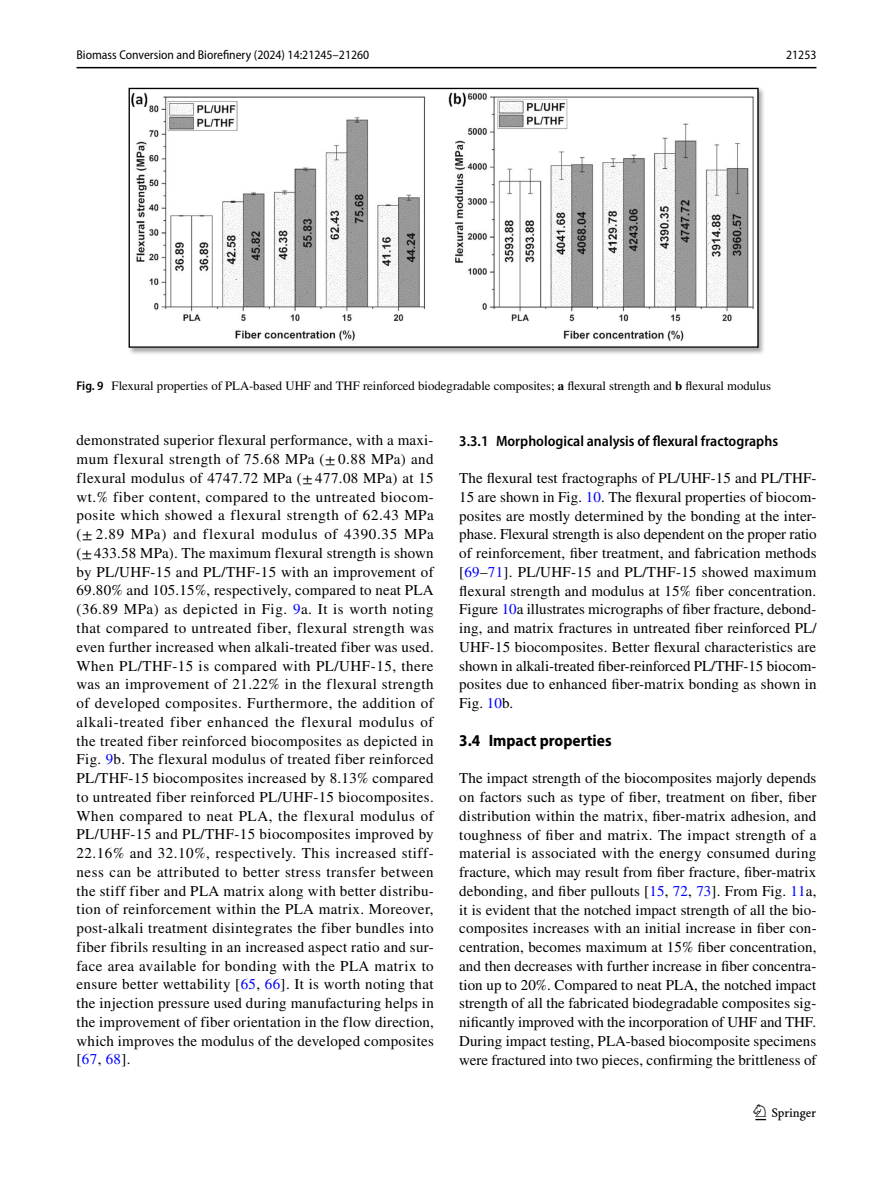
<style>
.page{position:relative;width:893px;height:1187px;background:#fff}
.page>*{position:absolute;margin:0;border:0;box-sizing:border-box;transform-origin:0 0}
.t1{font:22.5px "Springnew Regular 3";color:#000}
.t2{font:700 semi-condensed 16.5px "Myriad Pro";color:#000}
.t3{font:15px/18.8px "STIX";letter-spacing:.01em;color:#000;text-align:justify}
.t4{font:600 semi-condensed 15px "Myriad Pro";color:#000}
.t5{font:12.75px "STIX";color:#000}
.t6{font:semi-condensed 12.75px "Myriad Pro";color:#000}
.s1{font-family:"Myriad Pro";font-weight:600;font-stretch:semi-condensed}
.s2{font-weight:700}
.s3{color:#00f}
</style>
<div class="page">
<hr style="left:77px;top:67px;width:739px;height:1px;background:#000">
<img style="left:128px;top:87px;width:636px;height:267px">
<div style="left:129px;top:88px;width:630px;height:260px;border:1px solid #000"></div>
<p class="t6" style="left:77px;top:48px;width:294px">Biomass Conversion and Biorefinery (2024) 14:21245–21260</p>
<p class="t6" style="left:786px;top:48px;width:32px">21253</p>
<p class="t5" style="left:77px;top:377px;width:696px"><span class="s1">Fig. 9</span> Flexural properties of PLA-based UHF and THF reinforced biodegradable composites; <span class="s2">a</span> flexural strength and <span class="s2">b</span> flexural modulus</p>
<p class="t3" style="left:77px;top:432px;width:359px">demonstrated superior flexural performance, with a maxi&shy;mum flexural strength of 75.68 MPa (± 0.88 MPa) and flexural modulus of 4747.72 MPa (± 477.08 MPa) at 15 wt.% fiber content, compared to the untreated biocom&shy;posite which showed a flexural strength of 62.43 MPa (± 2.89 MPa) and flexural modulus of 4390.35 MPa (±433.58 MPa). The maximum flexural strength is shown by PL/UHF-15 and PL/THF-15 with an improvement of 69.80% and 105.15%, respectively, compared to neat PLA (36.89 MPa) as depicted in Fig. <span class="s3">9</span>a. It is worth noting that compared to untreated fiber, flexural strength was even further increased when alkali-treated fiber was used.<br>When PL/THF-15 is compared with PL/UHF-15, there was an improvement of 21.22% in the flexural strength of developed composites. Furthermore, the addition of alkali-treated fiber enhanced the flexural modulus of the treated fiber reinforced biocomposites as depicted in Fig. <span class="s3">9</span>b. The flexural modulus of treated fiber reinforced PL/THF-15 biocomposites increased by 8.13% compared to untreated fiber reinforced PL/UHF-15 biocomposites.<br>When compared to neat PLA, the flexural modulus of PL/UHF-15 and PL/THF-15 biocomposites improved by 22.16% and 32.10%, respectively. This increased stiff&shy;ness can be attributed to better stress transfer between the stiff fiber and PLA matrix along with better distribu&shy;tion of reinforcement within the PLA matrix. Moreover, post-alkali treatment disintegrates the fiber bundles into fiber fibrils resulting in an increased aspect ratio and sur&shy;face area available for bonding with the PLA matrix to ensure better wettability [<span class="s3">65</span>, <span class="s3">66</span>]. It is worth noting that the injection pressure used during manufacturing helps in the improvement of fiber orientation in the flow direction, which improves the modulus of the developed composites [<span class="s3">67</span>, <span class="s3">68</span>].</p>
<p class="t4" style="left:459px;top:432px;width:320px">3.3.1 Morphological analysis of flexural fractographs</p>
<p class="t3" style="left:459px;top:469px;width:359px">The flexural test fractographs of PL/UHF-15 and PL/THF-15 are shown in Fig. <span class="s3">10</span>. The flexural properties of biocom&shy;posites are mostly determined by the bonding at the inter&shy;phase. Flexural strength is also dependent on the proper ratio of reinforcement, fiber treatment, and fabrication methods [<span class="s3">69</span>–<span class="s3">71</span>]. PL/UHF-15 and PL/THF-15 showed maximum flexural strength and modulus at 15% fiber concentration.<br>Figure <span class="s3">10</span>a illustrates micrographs of fiber fracture, debond&shy;ing, and matrix fractures in untreated fiber reinforced PL/ UHF-15 biocomposites. Better flexural characteristics are shown in alkali-treated fiber-reinforced PL/THF-15 biocom&shy;posites due to enhanced fiber-matrix bonding as shown in Fig. <span class="s3">10</span>b.</p>
<p class="t2" style="left:459px;top:731px;width:154px">3.4 Impact properties</p>
<p class="t3" style="left:459px;top:769px;width:359px">The impact strength of the biocomposites majorly depends on factors such as type of fiber, treatment on fiber, fiber distribution within the matrix, fiber-matrix adhesion, and toughness of fiber and matrix. The impact strength of a material is associated with the energy consumed during fracture, which may result from fiber fracture, fiber-matrix debonding, and fiber pullouts [<span class="s3">15</span>, <span class="s3">72</span>, <span class="s3">73</span>]. From Fig. <span class="s3">11</span>a, it is evident that the notched impact strength of all the bio&shy;composites increases with an initial increase in fiber con&shy;centration, becomes maximum at 15% fiber concentration, and then decreases with further increase in fiber concentra&shy;tion up to 20%. Compared to neat PLA, the notched impact strength of all the fabricated biodegradable composites sig&shy;nificantly improved with the incorporation of UHF and THF.<br>During impact testing, PLA-based biocomposite specimens were fractured into two pieces, confirming the brittleness of</p>
<h1 class="t1" style="left:755px;top:1104px;width:62px">1 3</h1>
</div>
